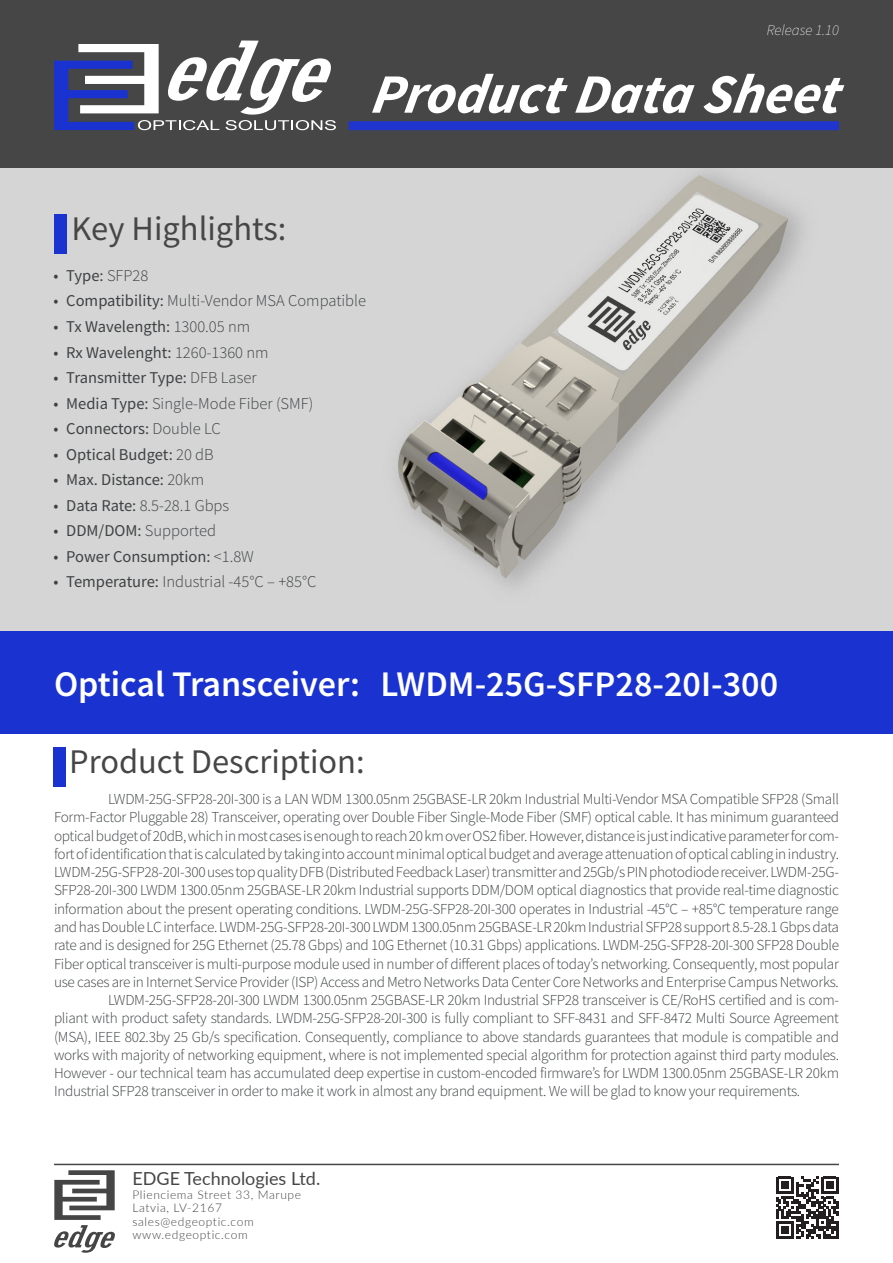
<style>
.page{position:relative;width:893px;height:1263px;background:#fff}
.page>*{position:absolute;margin:0;border:0;box-sizing:border-box;transform-origin:0 0}
.t1{font:italic 700 55.5px "Source Sans Pro";color:#fff}
.Nosaukums{font:600 36px "Source Sans Pro";color:#fff}
.t2{font:34.5px "Source Sans Pro";color:#464646}
.t3{font:18px "Lato";color:#464646}
.t4{font:16.5px "Source Sans Pro";color:#3e4143}
.t5{font:300 16.5px "Source Sans Pro";color:#3e4143}
.t6{font:300 15.15px "Source Sans Pro";letter-spacing:-.02em;color:#3e4143}
.t7{font:italic 200 15px "Source Sans Pro";color:#fff}
.t8{font:300 12px "Lato";letter-spacing:.05em;color:#464646}
.s1{font-weight:300}
.s2{font-weight:400}
</style>
<div class="page">
<div style="left:0;top:20px;width:893px;height:611px;background:#d5d5d5"></div>
<img style="left:396px;top:172px;width:407px;height:414px">
<div style="left:0;top:0;width:893px;height:168px;background:#464646"></div>
<svg style="left:54px;top:40px;width:282px;height:90px"></svg>
<div style="left:0;top:631px;width:893px;height:102px;background:#1a33d0"></div>
<div style="left:349px;top:121px;width:490px;height:9px;background:#1f35ce"></div>
<hr style="left:54px;top:1164px;width:785px;height:1px;background:#464646">
<svg style="left:54px;top:1170px;width:61px;height:83px"></svg>
<svg style="left:776px;top:1177px;width:62px;height:62px"></svg>
<div style="left:53px;top:747px;width:13px;height:40px;background:#1a33d0"></div>
<div style="left:54px;top:214px;width:13px;height:40px;background:#1a33d0"></div>
<p class="t7" style="left:767px;top:21px;width:74px">Release 1.10</p>
<p class="t1" style="left:370px;top:57px;width:481px">ProductData Sheet</p>
<p class="t2" style="left:72px;top:206px;width:216px">Key Highlights:</p>
<p class="t4" style="left:54px;top:265px;width:96px">• Type: <span class="s1">SFP28</span></p>
<p class="t5" style="left:54px;top:291px;width:314px"><span class="s2">• Compatibility:</span> Multi-Vendor MSA Compatible</p>
<p class="t4" style="left:54px;top:316px;width:198px">• Tx Wavelength: <span class="s1">1300.05 nm</span></p>
<p class="t4" style="left:54px;top:341px;width:217px">• Rx Wavelenght: <span class="s1">1260-1360 nm</span></p>
<p class="t4" style="left:54px;top:367px;width:205px">• Transmitter Type: <span class="s1">DFB Laser</span></p>
<p class="t5" style="left:54px;top:393px;width:261px"><span class="s2">• Media Type:</span> Single-Mode Fiber (SMF)</p>
<p class="t4" style="left:54px;top:418px;width:169px">• Connectors: <span class="s1">Double LC</span></p>
<p class="t4" style="left:54px;top:443px;width:162px">• Optical Budget: <span class="s1">20 dB</span></p>
<p class="t4" style="left:54px;top:469px;width:152px">• Max. Distance: <span class="s1">20km</span></p>
<p class="t5" style="left:54px;top:495px;width:177px"><span class="s2">• Data Rate:</span> 8.5-28.1 Gbps</p>
<p class="t4" style="left:54px;top:520px;width:164px">• DDM/DOM: <span class="s1">Supported</span></p>
<p class="t4" style="left:54px;top:545px;width:202px">• Power Consumption: <span class="s1">&lt;1.8W</span></p>
<p class="t5" style="left:54px;top:571px;width:264px"><span class="s2">• Temperature:</span> Industrial -45°C – +85°C</p>
<p class="Nosaukums" style="left:54px;top:660px;width:308px">Optical Transceiver:</p>
<p class="t2" style="left:69px;top:739px;width:297px">Product Description:</p>
<p class="Nosaukums" style="left:381px;top:660px;width:399px">LWDM-25G-SFP28-20I-300</p>
<p class="t6" style="left:108px;top:790px;width:732px">LWDM-25G-SFP28-20I-300 is a LAN WDM 1300.05nm 25GBASE-LR 20km Industrial Multi-Vendor MSA Compatible SFP28 (Small</p>
<p class="t6" style="left:54px;top:808px;width:787px">Form-Factor Pluggable 28) Transceiver, operating over Double Fiber Single-Mode Fiber (SMF) optical cable. It has minimum guaranteed</p>
<p class="t6" style="left:54px;top:826px;width:786px">optical budget of 20dB, which in most cases is enough to reach 20 km over OS2 fiber. However, distance is just indicative parameter for com-</p>
<p class="t6" style="left:54px;top:844px;width:786px">fort of identification that is calculated by taking into account minimal optical budget and average attenuation of optical cabling in industry.</p>
<p class="t6" style="left:54px;top:863px;width:786px">LWDM-25G-SFP28-20I-300 uses top quality DFB (Distributed Feedback Laser) transmitter and 25Gb/s PIN photodiode receiver. LWDM-25G-</p>
<p class="t6" style="left:54px;top:881px;width:786px">SFP28-20I-300 LWDM 1300.05nm 25GBASE-LR 20km Industrial supports DDM/DOM optical diagnostics that provide real-time diagnostic</p>
<p class="t6" style="left:54px;top:899px;width:786px">information about the present operating conditions. LWDM-25G-SFP28-20I-300 operates in Industrial -45°C – +85°C temperature range</p>
<p class="t6" style="left:54px;top:918px;width:786px">and has Double LC interface. LWDM-25G-SFP28-20I-300 LWDM 1300.05nm 25GBASE-LR 20km Industrial SFP28 support 8.5-28.1 Gbps data</p>
<p class="t6" style="left:54px;top:936px;width:786px">rate and is designed for 25G Ethernet (25.78 Gbps) and 10G Ethernet (10.31 Gbps) applications. LWDM-25G-SFP28-20I-300 SFP28 Double</p>
<p class="t6" style="left:54px;top:954px;width:786px">Fiber optical transceiver is multi-purpose module used in number of different places of today’s networking. Consequently, most popular</p>
<p class="t6" style="left:54px;top:972px;width:786px">use cases are in Internet Service Provider (ISP) Access and Metro Networks Data Center Core Networks and Enterprise Campus Networks.</p>
<p class="t6" style="left:108px;top:991px;width:732px">LWDM-25G-SFP28-20I-300 LWDM 1300.05nm 25GBASE-LR 20km Industrial SFP28 transceiver is CE/RoHS certified and is com-</p>
<p class="t6" style="left:54px;top:1009px;width:786px">pliant with product safety standards. LWDM-25G-SFP28-20I-300 is fully compliant to SFF-8431 and SFF-8472 Multi Source Agreement</p>
<p class="t6" style="left:54px;top:1027px;width:786px">(MSA), IEEE 802.3by 25 Gb/s specification. Consequently, compliance to above standards guarantees that module is compatible and</p>
<p class="t6" style="left:54px;top:1045px;width:787px">works with majority of networking equipment, where is not implemented special algorithm for protection against third party modules.</p>
<p class="t6" style="left:54px;top:1064px;width:787px">However - our technical team has accumulated deep expertise in custom-encoded firmware’s for LWDM 1300.05nm 25GBASE-LR 20km</p>
<p class="t6" style="left:54px;top:1082px;width:748px">Industrial SFP28 transceiver in order to make it work in almost any brand equipment. We will be glad to know your requirements.</p>
<p class="t3" style="left:132px;top:1166px;width:189px">EDGE Technologies Ltd.</p>
<p class="t8" style="left:132px;top:1186px;width:170px">Plienciema Street 33, Marupe</p>
<p class="t8" style="left:132px;top:1200px;width:91px">Latvia, LV-2167</p>
<p class="t8" style="left:132px;top:1213px;width:123px">sales@edgeoptic.com</p>
<p class="t8" style="left:132px;top:1227px;width:117px">www.edgeoptic.com</p>
</div>
